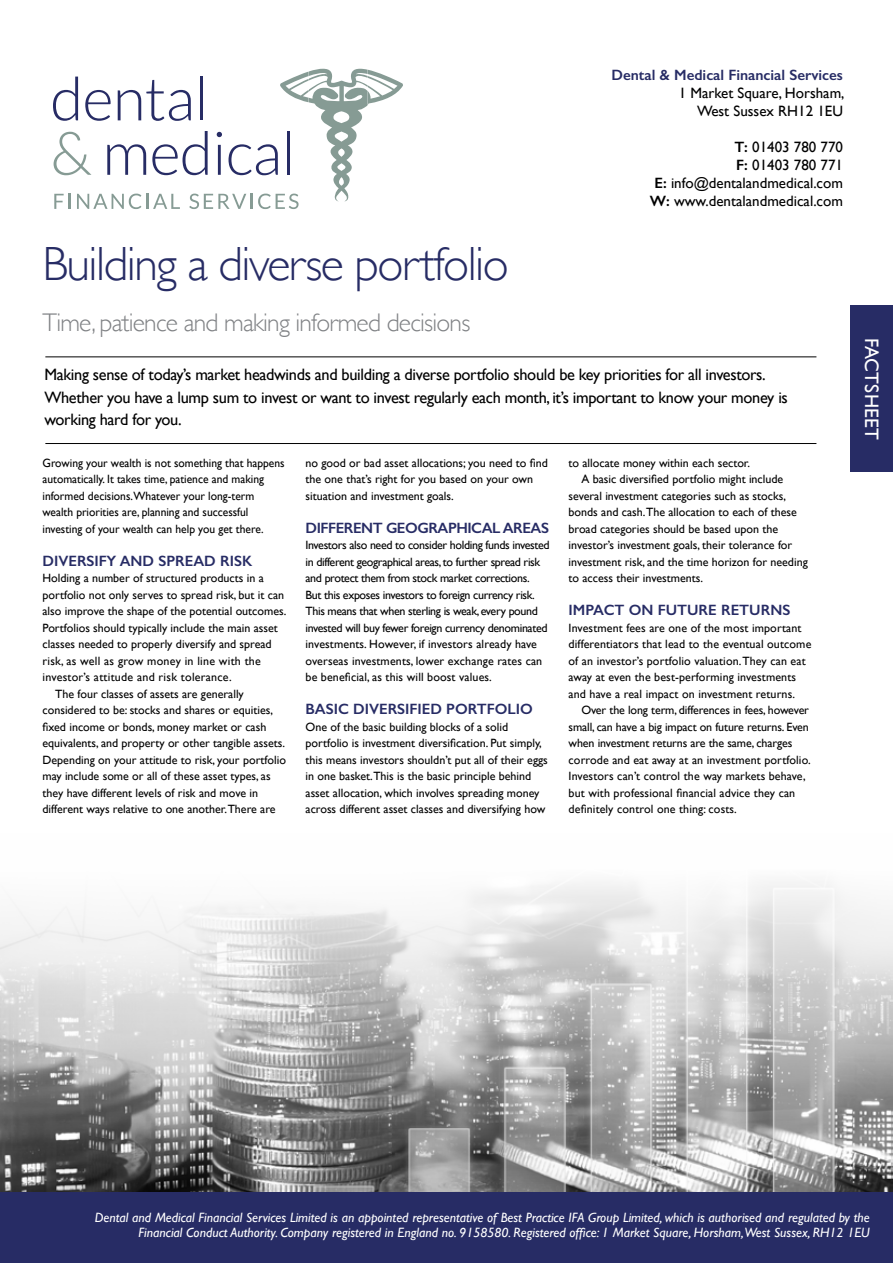
<style>
.page{position:relative;width:893px;height:1263px;background:#fff}
.page>*{position:absolute;margin:0;border:0;box-sizing:border-box;transform-origin:0 0}
.t1{font:300 48px "Gill Sans";letter-spacing:-.03em;color:#272c65}
.t2{font:300 25.5px "Gill Sans";letter-spacing:-.03em;color:#808285}
.t3{font:19.5px "Gill Sans";letter-spacing:.01em;color:#fff}
.t4{font:16.5px/22.5px "Gill Sans";letter-spacing:-.02em;color:#000}
.t5{font:15px/18px "Gill Sans";color:#000;text-align:right}
.t6{font:600 15px "Gill Sans";color:#272c65}
.t7{font:600 15px "Gill Sans";letter-spacing:-.03em;color:#272c65}
.t8{font:italic 13.5px/15px "Gill Sans";color:#fff;text-align:right}
.t9{font:12px/16.5px "Gill Sans";color:#000}
.t10{font:12px/16.5px "Gill Sans";letter-spacing:-.03em;color:#000}
.t11{font:12px/16.5px "Gill Sans";color:#000;scale:.96 1}
.t12{font:12px "Gill Sans";letter-spacing:.02em;color:#000}
.s1{font-weight:600}
</style>
<div class="page">
<hr style="left:45px;top:443px;width:771px;height:1px;background:#000">
<hr style="left:45px;top:356px;width:771px;height:1px;background:#000">
<img style="left:0;top:882px;width:893px;height:310px">
<div style="left:0;top:1192px;width:893px;height:71px;background:#272c65"></div>
<div style="left:850px;top:306px;width:43px;height:166px;background:#272c65"></div>
<svg style="left:53px;top:69px;width:350px;height:140px"></svg>
<p class="t6" style="left:611px;top:65px;width:233px">Dental &amp; Medical Financial Services</p>
<p class="t5" style="left:679px;top:83px;width:167px">1 Market Square, Horsham,<br>West Sussex RH12 1EU</p>
<p class="t5" style="left:650px;top:137px;width:195px"><span class="s1">T:</span> 01403 780 770<br><span class="s1">F:</span> 01403 780 771<br><span class="s1">E:</span> info@dentalandmedical.com<br><span class="s1">W:</span> www.dentalandmedical.com</p>
<h1 class="t1" style="left:43px;top:237px;width:468px">Building a diverse portfolio</h1>
<h2 class="t2" style="left:43px;top:308px;width:429px">Time, patience and making informed decisions</h2>
<p class="t4" style="left:44px;top:363px;width:745px">Making sense of today’s market headwinds and building a diverse portfolio should be key priorities for all investors.<br>Whether you have a lump sum to invest or want to invest regularly each month, it’s important to know your money is working hard for you.</p>
<p class="t11" style="left:43px;top:454px;width:254px">Growing your wealth is not something that happens automatically. It takes time, patience and making informed decisions.Whatever your long-term wealth priorities are, planning and successful investing of your wealth can help you get there.</p>
<p class="t6" style="left:43px;top:551px;width:211px">DIVERSIFY AND SPREAD RISK</p>
<p class="t9" style="left:43px;top:570px;width:223px">Holding a number of structured products in a</p>
<p class="t9" style="left:43px;top:586px;width:243px">portfolio not only serves to spread risk, but it can</p>
<p class="t9" style="left:43px;top:603px;width:245px">also improve the shape of the potential outcomes.</p>
<p class="t9" style="left:43px;top:619px;width:237px">Portfolios should typically include the main asset</p>
<p class="t9" style="left:43px;top:636px;width:231px">classes needed to properly diversify and spread</p>
<p class="t12" style="left:43px;top:653px;width:220px">risk, as well as grow money in line with the</p>
<p class="t12" style="left:43px;top:670px;width:191px">investor’s attitude and risk tolerance.</p>
<p class="t9" style="left:55px;top:685px;width:190px">The four classes of assets are generally</p>
<p class="t9" style="left:43px;top:702px;width:232px">considered to be: stocks and shares or equities,</p>
<p class="t9" style="left:43px;top:718px;width:225px">fixed income or bonds, money market or cash</p>
<p class="t9" style="left:43px;top:735px;width:244px">equivalents, and property or other tangible assets.</p>
<p class="t9" style="left:43px;top:751px;width:245px">Depending on your attitude to risk, your portfolio</p>
<p class="t9" style="left:43px;top:768px;width:230px">may include some or all of these asset types, as</p>
<p class="t9" style="left:43px;top:784px;width:217px">they have different levels of risk and move in</p>
<p class="t9" style="left:43px;top:801px;width:235px">different ways relative to one another.There are</p>
<p class="t9" style="left:306px;top:454px;width:244px">no good or bad asset allocations; you need to find the one that’s right for you based on your own situation and investment goals.</p>
<p class="t7" style="left:306px;top:518px;width:245px">DIFFERENT GEOGRAPHICAL AREAS</p>
<p class="t10" style="left:306px;top:537px;width:246px">Investors also need to consider holding funds invested in different geographical areas, to further spread risk and protect them from stock market corrections.<br>But this exposes investors to foreign currency risk.<br>This means that when sterling is weak, every pound invested will buy fewer foreign currency denominated investments. However, if investors already have overseas investments, lower exchange rates can be beneficial, as this will boost values.</p>
<p class="t6" style="left:306px;top:700px;width:229px">BASIC DIVERSIFIED PORTFOLIO</p>
<p class="t9" style="left:306px;top:718px;width:244px">One of the basic building blocks of a solid portfolio is investment diversification. Put simply, this means investors shouldn’t put all of their eggs in one basket.This is the basic principle behind asset allocation, which involves spreading money across different asset classes and diversifying how</p>
<p class="t9" style="left:569px;top:454px;width:183px">to allocate money within each sector.</p>
<p class="t9" style="left:581px;top:471px;width:204px">A basic diversified portfolio might include</p>
<p class="t9" style="left:569px;top:487px;width:219px">several investment categories such as stocks,</p>
<p class="t9" style="left:569px;top:504px;width:230px">bonds and cash.The allocation to each of these</p>
<p class="t9" style="left:569px;top:520px;width:211px">broad categories should be based upon the</p>
<p class="t9" style="left:569px;top:537px;width:225px">investor’s investment goals, their tolerance for</p>
<p class="t9" style="left:569px;top:553px;width:241px">investment risk, and the time horizon for needing</p>
<p class="t9" style="left:569px;top:570px;width:136px">to access their investments.</p>
<p class="t6" style="left:569px;top:601px;width:223px">IMPACT ON FUTURE RETURNS</p>
<p class="t9" style="left:569px;top:619px;width:244px">Investment fees are one of the most important differentiators that lead to the eventual outcome of an investor’s portfolio valuation. They can eat away at even the best-performing investments and have a real impact on investment returns.</p>
<p class="t9" style="left:569px;top:702px;width:244px;text-indent:13px">Over the long term, differences in fees, however small, can have a big impact on future returns. Even when investment returns are the same, charges corrode and eat away at an investment portfolio.<br>Investors can’t control the way markets behave, but with professional financial advice they can definitely control one thing: costs.</p>
<h3 class="t3" style="left:883px;top:338px;width:104px;rotate:90deg">FACTSHEET</h3>
<p class="t8" style="left:95px;top:1210px;width:777px">Dental and Medical Financial Services Limited is an appointed representative of Best Practice IFA Group Limited, which is authorised and regulated by the<br>Financial Conduct Authority. Company registered in England no. 9158580. Registered office: 1 Market Square, Horsham,West Sussex, RH12 1EU</p>
</div>
